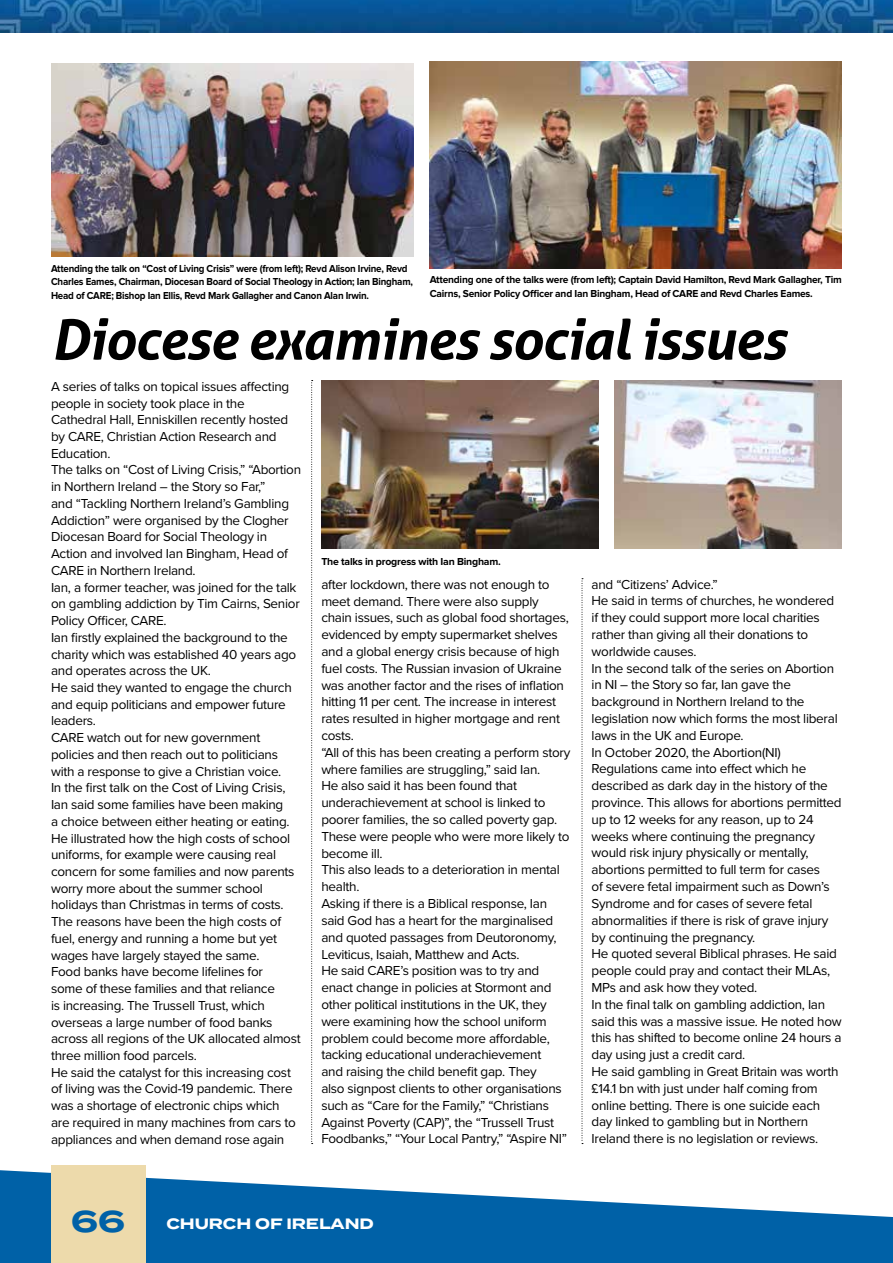
<style>
.page{position:relative;width:893px;height:1263px;background:#fff}
.page>*{position:absolute;margin:0;border:0;box-sizing:border-box;transform-origin:0 0}
.t1{font:italic 700 55.5px "Aller";letter-spacing:-.02em;color:#000}
.t2{font:700 30px "Termina";color:#0061a7}
.t3{font:700 15px "Termina";color:#fff}
.t4{font:13.5px/16.8px "Proxima Nova";letter-spacing:-.02em;color:#000}
.t5{font:700 10.5px/13.5px "Proxima Nova";letter-spacing:-.02em;color:#000;scale:.93 1}
.t6{font:700 10.5px/13.5px "Proxima Nova";letter-spacing:-.02em;color:#000}
</style>
<div class="page">
<svg style="left:0;top:1169px;width:893px;height:94px;fill:#0061a7"></svg>
<img style="left:0;top:0;width:893px;height:33px">
<div style="left:51px;top:1165px;width:94px;height:98px;background:#eddaab"></div>
<img style="left:51px;top:64px;width:363px;height:193px">
<img style="left:430px;top:61px;width:412px;height:207px">
<img style="left:321px;top:380px;width:277px;height:169px">
<img style="left:614px;top:380px;width:228px;height:169px">
<svg style="left:311px;top:380px;width:2px;height:764px"></svg>
<svg style="left:582px;top:578px;width:1px;height:566px"></svg>
<p class="t5" style="left:51px;top:262px;width:391px">Attending the talk on “Cost of Living Crisis” were (from left); Revd Alison Irvine, Revd<br>Charles Eames, Chairman, Diocesan Board of Social Theology in Action; Ian Bingham,<br>Head of CARE; Bishop Ian Ellis, Revd Mark Gallagher and Canon Alan Irwin.</p>
<p class="t6" style="left:430px;top:273px;width:414px">Attending one of the talks were (from left); Captain David Hamilton, Revd Mark Gallagher, Tim<br>Cairns, Senior Policy Officer and Ian Bingham, Head of CARE and Revd Charles Eames.</p>
<h1 class="t1" style="left:51px;top:305px;width:737px">Diocese examines social issues</h1>
<p class="t4" style="left:51px;top:377px;width:252px">A series of talks on topical issues affecting people in society took place in the Cathedral Hall, Enniskillen recently hosted by CARE, Christian Action Research and Education.<br>The talks on “Cost of Living Crisis,” “Abortion in Northern Ireland – the Story so Far,”<br>and “Tackling Northern Ireland’s Gambling Addiction” were organised by the Clogher Diocesan Board for Social Theology in Action and involved Ian Bingham, Head of CARE in Northern Ireland.<br>Ian, a former teacher, was joined for the talk on gambling addiction by Tim Cairns, Senior Policy Officer, CARE.<br>Ian firstly explained the background to the charity which was established 40 years ago and operates across the UK.<br>He said they wanted to engage the church and equip politicians and empower future leaders.<br>CARE watch out for new government policies and then reach out to politicians with a response to give a Christian voice.<br>In the first talk on the Cost of Living Crisis, Ian said some families have been making<br>a choice between either heating or eating.<br>He illustrated how the high costs of school uniforms, for example were causing real concern for some families and now parents worry more about the summer school holidays than Christmas in terms of costs.<br>The reasons have been the high costs of fuel, energy and running a home but yet wages have largely stayed the same.<br>Food banks have become lifelines for<br>some of these families and that reliance<br>is increasing. The Trussell Trust, which overseas a large number of food banks across all regions of the UK allocated almost three million food parcels.<br>He said the catalyst for this increasing cost of living was the Covid-19 pandemic. There was a shortage of electronic chips which are required in many machines from cars to appliances and when demand rose again</p>
<p class="t6" style="left:321px;top:556px;width:181px">The talks in progress with Ian Bingham.</p>
<p class="t4" style="left:321px;top:575px;width:250px">after lockdown, there was not enough to meet demand. There were also supply chain issues, such as global food shortages, evidenced by empty supermarket shelves and a global energy crisis because of high fuel costs. The Russian invasion of Ukraine was another factor and the rises of inflation hitting 11 per cent. The increase in interest rates resulted in higher mortgage and rent costs.<br>“All of this has been creating a perform story where families are struggling,” said Ian.<br>He also said it has been found that underachievement at school is linked to poorer families, the so called poverty gap.<br>These were people who were more likely to become ill.<br>This also leads to a deterioration in mental health.<br>Asking if there is a Biblical response, Ian said God has a heart for the marginalised and quoted passages from Deutoronomy, Leviticus, Isaiah, Matthew and Acts.<br>He said CARE’s position was to try and enact change in policies at Stormont and other political institutions in the UK, they were examining how the school uniform problem could become more affordable, tacking educational underachievement<br>and raising the child benefit gap. They<br>also signpost clients to other organisations such as “Care for the Family,” “Christians Against Poverty (CAP)”, the “Trussell Trust Foodbanks,” “Your Local Pantry,” “Aspire NI”</p>
<p class="t4" style="left:592px;top:575px;width:252px">and “Citizens’ Advice.”<br>He said in terms of churches, he wondered if they could support more local charities rather than giving all their donations to worldwide causes.<br>In the second talk of the series on Abortion in NI – the Story so far, Ian gave the background in Northern Ireland to the legislation now which forms the most liberal laws in the UK and Europe.<br>In October 2020, the Abortion(NI)<br>Regulations came into effect which he described as dark day in the history of the province. This allows for abortions permitted up to 12 weeks for any reason, up to 24 weeks where continuing the pregnancy would risk injury physically or mentally, abortions permitted to full term for cases<br>of severe fetal impairment such as Down’s Syndrome and for cases of severe fetal abnormalities if there is risk of grave injury by continuing the pregnancy.<br>He quoted several Biblical phrases. He said people could pray and contact their MLAs, MPs and ask how they voted.<br>In the final talk on gambling addiction, Ian said this was a massive issue. He noted how this has shifted to become online 24 hours a day using just a credit card.<br>He said gambling in Great Britain was worth £14.1 bn with just under half coming from online betting. There is one suicide each day linked to gambling but in Northern Ireland there is no legislation or reviews.</p>
<h2 class="t2" style="left:71px;top:1199px;width:55px">66</h2>
<p class="t3" style="left:166px;top:1212px;width:209px">CHURCH OF IRELAND</p>
</div>
